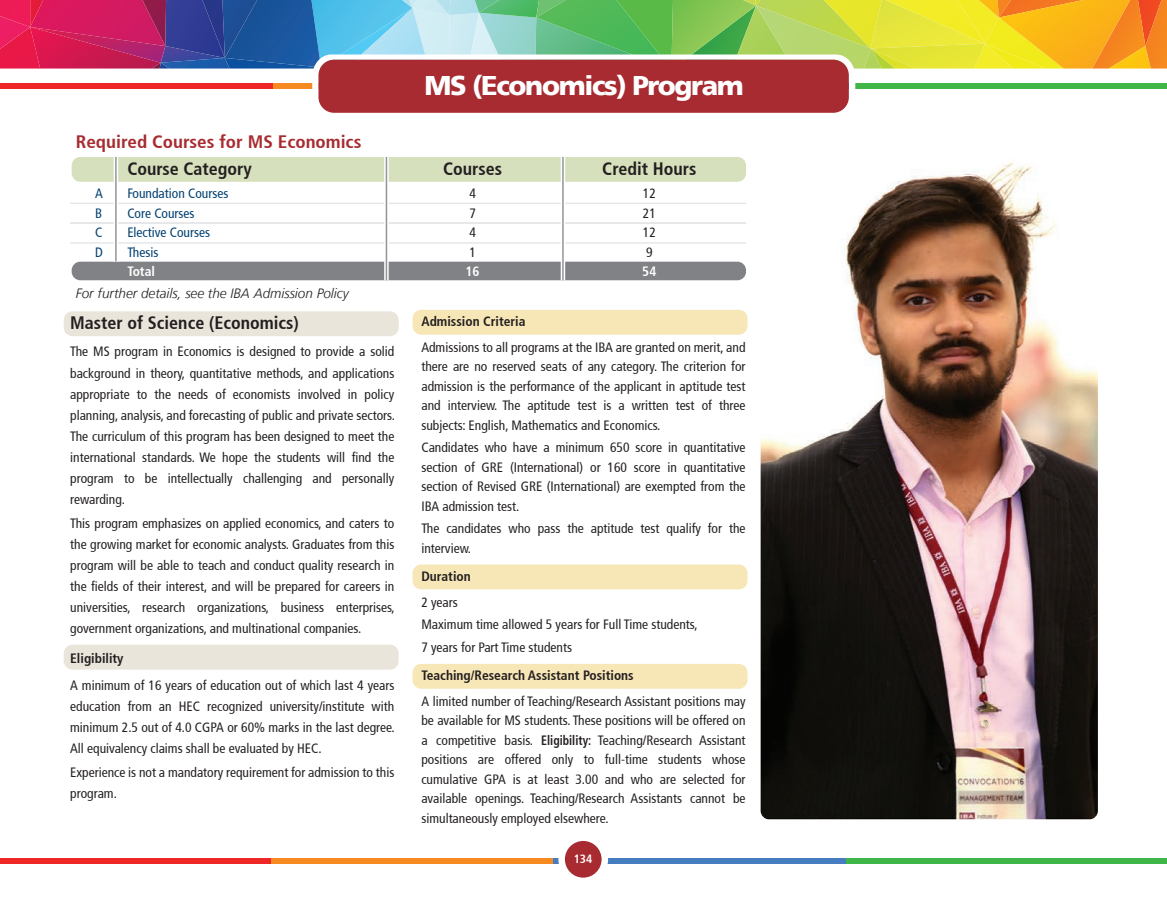
<style>
.page{position:relative;width:1167px;height:911px;background:#fff}
.page>*{position:absolute;margin:0;border:0;box-sizing:border-box;transform-origin:0 0}
.t1{font:900 27px "Frutiger";letter-spacing:-.05em;color:#fff}
.t2{font:700 condensed 18px "Frutiger 67";color:#231f20}
.t3{font:700 condensed 18px "Frutiger 67";color:#a72b30;scale:1.06 1}
.t4{font:condensed 13.5px/19.5px "Frutiger";color:#231f20}
.t5{font:condensed 13.5px/19.5px "Frutiger";color:#004071;text-align:justify}
.t6{font:italic 300 13.5px "Frutiger";color:#231f20}
.t7{font:700 condensed 13.5px/25.5px "Frutiger 67";color:#231f20}
.t8{font:700 condensed 12px "Frutiger 67";color:#fff}
.s1{font-family:"Frutiger 67";font-weight:700;color:#fff}
.s2{font-family:"Frutiger 67";font-weight:700}
.s3{font-family:"Frutiger";font-weight:400}
</style>
<div class="page">
<div style="left:0;top:858px;width:447px;height:5px;background:#ee2626"></div>
<div style="left:271px;top:858px;width:447px;height:5px;background:#f68a21"></div>
<div style="left:553px;top:858px;width:389px;height:5px;background:#457dc0"></div>
<div style="left:846px;top:858px;width:320px;height:5px;background:#40b649"></div>
<div style="left:558px;top:834px;width:50px;height:50px;background:#fff;border-radius:50%"></div>
<div style="left:565px;top:840px;width:36px;height:37px;background:#a72b30;border-radius:50%"></div>
<svg style="left:0;top:0;width:1166px;height:113px"></svg>
<div style="left:318px;top:60px;width:530px;height:53px;background:#a72b30;border-radius:16px"></div>
<img style="left:760px;top:162px;width:337px;height:657px">
<div style="left:72px;top:262px;width:674px;height:18px;background:#808285;border-radius:9px"></div>
<hr style="left:70px;top:202px;width:676px;height:2px;background:#e6e7e9">
<hr style="left:70px;top:242px;width:676px;height:2px;background:#e6e7e9">
<hr style="left:70px;top:222px;width:676px;height:2px;background:#e6e7e9">
<div style="left:72px;top:157px;width:674px;height:25px;background:#d6e0bc;border-radius:9px"></div>
<hr style="left:114px;top:157px;width:4px;height:105px;background:#fff">
<hr style="left:115px;top:157px;width:2px;height:105px;background:#939598">
<div style="left:384px;top:157px;width:5px;height:123px;background:#e3e3e4"></div>
<hr style="left:386px;top:157px;width:1px;height:123px;background:#939598">
<svg style="left:560px;top:157px;width:5px;height:123px"></svg>
<hr style="left:562px;top:157px;width:1px;height:123px;background:#939598">
<div style="left:64px;top:311px;width:334px;height:25px;background:#eae5da;border-radius:9px"></div>
<div style="left:64px;top:644px;width:334px;height:25px;background:#eae5da;border-radius:9px"></div>
<div style="left:412px;top:564px;width:335px;height:25px;background:#f7e6b6;border-radius:9px"></div>
<div style="left:412px;top:663px;width:335px;height:25px;background:#f7e6b6;border-radius:9px"></div>
<div style="left:412px;top:310px;width:335px;height:24px;background:#f7e6b6;border-radius:9px"></div>
<p class="t3" style="left:76px;top:131px;width:271px">Required Courses for MS Economics</p>
<p class="t1" style="left:424px;top:69px;width:321px">MS (Economics) Program</p>
<p class="t2" style="left:127px;top:158px;width:126px">Course Category</p>
<p class="t2" style="left:443px;top:158px;width:60px">Courses</p>
<p class="t2" style="left:602px;top:158px;width:96px">Credit Hours</p>
<p class="t5" style="left:95px;top:184px;width:9px">A B C D</p>
<p class="t5" style="left:127px;top:184px;width:103px;text-align:left">Foundation Courses<br>Core Courses<br>Elective Courses<br>Thesis<br><span class="s1">Total</span></p>
<p class="t4" style="left:465px;top:184px;width:16px">4<br>7<br>4<br>1<br><span class="s1">16</span></p>
<p class="t4" style="left:642px;top:184px;width:16px">12<br>21<br>12<br>9<br><span class="s1">54</span></p>
<p class="t6" style="left:76px;top:285px;width:275px">For further details, see the IBA Admission Policy</p>
<p class="t2" style="left:70px;top:312px;width:230px">Master of Science (Economics)</p>
<p class="t4" style="left:70px;top:341px;width:326px;line-height:21px;text-align:justify">The MS program in Economics is designed to provide a solid background in theory, quantitative methods, and applications appropriate to the needs of economists involved in policy planning, analysis, and forecasting of public and private sectors.<br>The curriculum of this program has been designed to meet the international standards. We hope the students will find the program to be intellectually challenging and personally rewarding.</p>
<p class="t4" style="left:70px;top:512px;width:326px;line-height:21px;text-align:justify">This program emphasizes on applied economics, and caters to the growing market for economic analysts. Graduates from this program will be able to teach and conduct quality research in the fields of their interest, and will be prepared for careers in universities, research organizations, business enterprises, government organizations, and multinational companies.</p>
<p class="t4" style="left:70px;top:644px;width:326px;line-height:27px"><span class="s2">Eligibility<br></span>A minimum of 16 years of education out of which last 4 years</p>
<p class="t4" style="left:70px;top:695px;width:326px;line-height:21px;text-align:justify">education from an HEC recognized university/institute with minimum 2.5 out of 4.0 CGPA or 60% marks in the last degree.<br>All equivalency claims shall be evaluated by HEC.</p>
<p class="t4" style="left:70px;top:761px;width:325px;line-height:21px">Experience is not a mandatory requirement for admission to this program.</p>
<p class="t4" style="left:421px;top:309px;width:325px;line-height:25.5px"><span class="s2">Admission Criteria<br></span>Admissions to all programs at the IBA are granted on merit, and</p>
<p class="t4" style="left:421px;top:357px;width:326px;text-align:justify">there are no reserved seats of any category. The criterion for admission is the performance of the applicant in aptitude test and interview. The aptitude test is a written test of three subjects: English, Mathematics and Economics.</p>
<p class="t4" style="left:421px;top:438px;width:326px;text-align:justify">Candidates who have a minimum 650 score in quantitative section of GRE (International) or 160 score in quantitative section of Revised GRE (International) are exempted from the IBA admission test.</p>
<p class="t4" style="left:421px;top:519px;width:325px">The candidates who pass the aptitude test qualify for the interview.</p>
<p class="t7" style="left:421px;top:564px;width:51px">Duration<br><span class="s3">2 years</span></p>
<p class="t4" style="left:421px;top:613px;width:278px;line-height:22.5px">Maximum time allowed 5 years for Full Time students,<br>7 years for Part Time students</p>
<p class="t4" style="left:421px;top:663px;width:326px;line-height:25.5px"><span class="s2">Teaching/Research Assistant Positions<br></span>A limited number of Teaching/Research Assistant positions may</p>
<p class="t4" style="left:421px;top:711px;width:326px;text-align:justify">be available for MS students. These positions will be offered on a competitive basis. <span class="s2">Eligibility:</span> Teaching/Research Assistant positions are offered only to full-time students whose cumulative GPA is at least 3.00 and who are selected for available openings. Teaching/Research Assistants cannot be simultaneously employed elsewhere.</p>
<p class="t8" style="left:574px;top:852px;width:20px">134</p>
</div>
